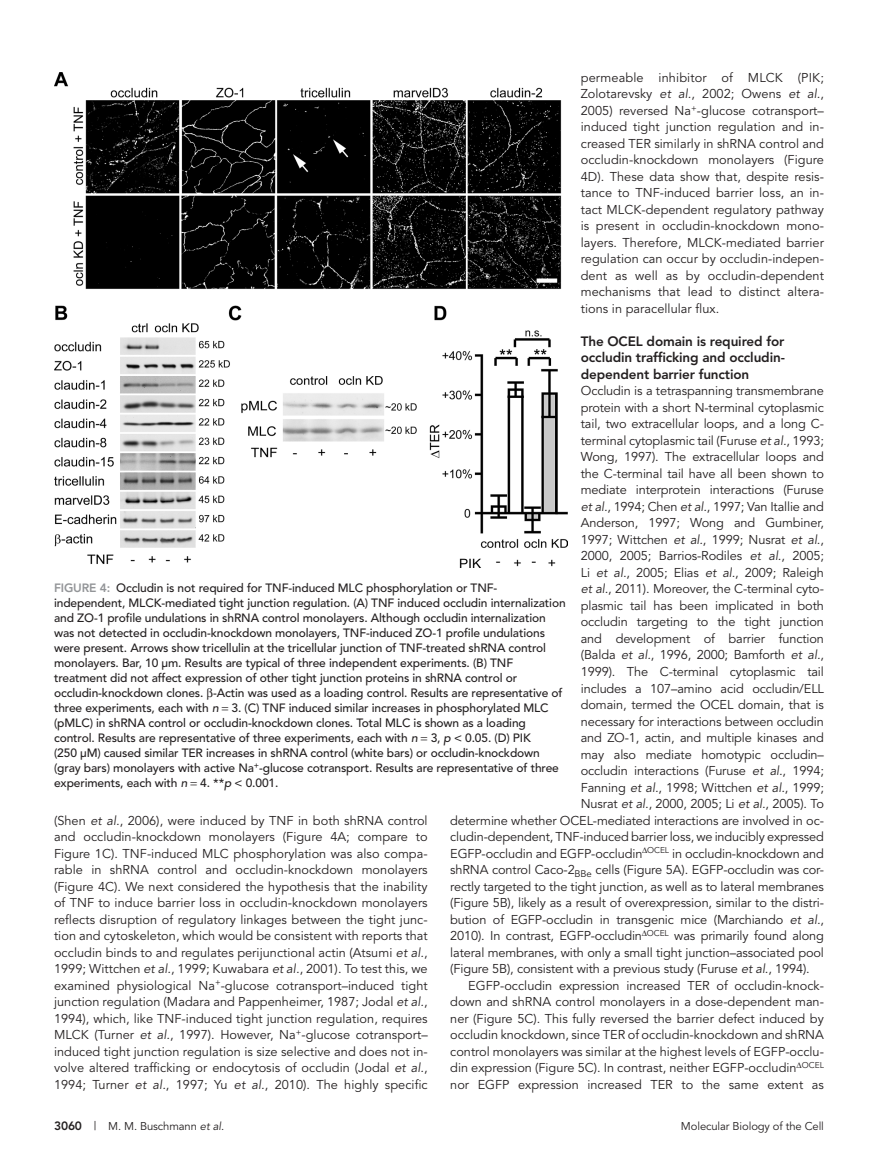
<style>
.page{position:relative;width:878px;height:1175px;background:#fff}
.page>*{position:absolute;margin:0;border:0;box-sizing:border-box;transform-origin:0 0}
.t1{font:800 13.5px/16.5px "Avenir";letter-spacing:-.01em;color:#231f20;text-align:justify}
.Para{font:12.75px/16.5px "Avenir";letter-spacing:.005em;color:#231f20;text-align:justify}
.ParaFL{font:12.75px "Avenir";letter-spacing:-.01em;color:#231f20}
.FigCaption{font:500 12px/15px "Avenir";letter-spacing:-.01em;color:#231f20}
.t2{font:11.25px "Avenir";letter-spacing:-.01em;color:#231f20}
.s1{font-style:italic}
.s2{font-weight:800;color:#939598}
.s3{font-weight:800;font-size:12px}
.s4{font-size:12px}
</style>
<div class="page">
<img style="left:54px;top:72px;width:513px;height:496px">
<p class="Para" style="left:580px;top:69px;width:245px">permeable inhibitor of MLCK (PIK; Zolotarevsky <span class="s1">et al.</span>, 2002; Owens <span class="s1">et al.</span>, 2005) reversed Na<sup>+</sup>-glucose cotransport– induced tight junction regulation and in&shy;creased TER similarly in shRNA control and occludin-knockdown monolayers (Figure 4D). These data show that, despite resis&shy;tance to TNF-induced barrier loss, an in&shy;tact MLCK-dependent regulatory pathway is present in occludin-knockdown mono&shy;layers. Therefore, MLCK-mediated barrier regulation can occur by occludin-indepen&shy;dent as well as by occludin-dependent mechanisms that lead to distinct altera&shy;tions in paracellular flux.</p>
<h2 class="t1" style="left:580px;top:333px;width:205px">The OCEL domain is required for occludin trafficking and occludin&shy;dependent barrier function</h2>
<p class="ParaFL" style="left:580px;top:383px;width:245px">Occludin is a tetraspanning transmembrane</p>
<p class="ParaFL" style="left:580px;top:400px;width:245px">protein with a short N-terminal cytoplasmic</p>
<p class="ParaFL" style="left:580px;top:416px;width:244px">tail, two extracellular loops, and a long C-</p>
<p class="ParaFL" style="left:580px;top:433px;width:245px">terminal cytoplasmic tail (Furuse <span class="s1">et al.</span>, 1993;</p>
<p class="ParaFL" style="left:580px;top:449px;width:244px">Wong, 1997). The extracellular loops and</p>
<p class="ParaFL" style="left:580px;top:466px;width:244px">the C-terminal tail have all been shown to</p>
<p class="ParaFL" style="left:580px;top:482px;width:245px">mediate interprotein interactions (Furuse</p>
<p class="ParaFL" style="left:580px;top:499px;width:245px"><span class="s1">et al.</span>, 1994; Chen <span class="s1">et al.</span>, 1997; Van Itallie and</p>
<p class="ParaFL" style="left:580px;top:515px;width:244px">Anderson, 1997; Wong and Gumbiner,</p>
<p class="ParaFL" style="left:580px;top:532px;width:244px">1997; Wittchen <span class="s1">et al.</span>, 1999; Nusrat <span class="s1">et al.</span>,</p>
<p class="ParaFL" style="left:580px;top:548px;width:244px">2000, 2005; Barrios-Rodiles <span class="s1">et al.</span>, 2005;</p>
<p class="ParaFL" style="left:580px;top:565px;width:245px">Li <span class="s1">et al.</span>, 2005; Elias <span class="s1">et al.</span>, 2009; Raleigh</p>
<p class="ParaFL" style="left:580px;top:581px;width:245px"><span class="s1">et al.</span>, 2011). Moreover, the C-terminal cyto-</p>
<p class="ParaFL" style="left:580px;top:598px;width:244px">plasmic tail has been implicated in both</p>
<p class="ParaFL" style="left:580px;top:614px;width:245px">occludin targeting to the tight junction</p>
<p class="ParaFL" style="left:580px;top:631px;width:244px">and development of barrier function</p>
<p class="ParaFL" style="left:580px;top:647px;width:245px">(Balda <span class="s1">et al.</span>, 1996, 2000; Bamforth <span class="s1">et al.</span>,</p>
<p class="ParaFL" style="left:580px;top:664px;width:244px">1999). The C-terminal cytoplasmic tail</p>
<p class="ParaFL" style="left:580px;top:680px;width:245px">includes a 107–amino acid occludin/ELL</p>
<p class="ParaFL" style="left:580px;top:697px;width:245px">domain, termed the OCEL domain, that is</p>
<p class="ParaFL" style="left:580px;top:713px;width:244px">necessary for interactions between occludin</p>
<p class="ParaFL" style="left:580px;top:730px;width:244px">and ZO-1, actin, and multiple kinases and</p>
<p class="ParaFL" style="left:580px;top:746px;width:245px">may also mediate homotypic occludin–</p>
<p class="ParaFL" style="left:580px;top:763px;width:245px">occludin interactions (Furuse <span class="s1">et al.</span>, 1994;</p>
<p class="ParaFL" style="left:580px;top:779px;width:245px">Fanning <span class="s1">et al.</span>, 1998; Wittchen <span class="s1">et al.</span>, 1999;</p>
<p class="ParaFL" style="left:580px;top:796px;width:245px">Nusrat <span class="s1">et al.</span>, 2000, 2005; Li <span class="s1">et al.</span>, 2005). To</p>
<p class="ParaFL" style="left:450px;top:812px;width:375px">determine whether OCEL-mediated interactions are involved in oc-</p>
<p class="ParaFL" style="left:450px;top:829px;width:375px">cludin-dependent, TNF-induced barrier loss, we inducibly expressed</p>
<p class="ParaFL" style="left:450px;top:845px;width:375px">EGFP-occludin and EGFP-occludin <sup>OCEL</sup> in occludin-knockdown and</p>
<p class="ParaFL" style="left:450px;top:862px;width:375px">shRNA control Caco-2<sub>BBe</sub> cells (Figure 5A). EGFP-occludin was cor-</p>
<p class="ParaFL" style="left:450px;top:878px;width:375px">rectly targeted to the tight junction, as well as to lateral membranes</p>
<p class="ParaFL" style="left:450px;top:895px;width:375px">(Figure 5B), likely as a result of overexpression, similar to the distri-</p>
<p class="ParaFL" style="left:450px;top:911px;width:375px">bution of EGFP-occludin in transgenic mice (Marchiando <span class="s1">et al.</span>,</p>
<p class="ParaFL" style="left:450px;top:928px;width:375px">2010). In contrast, EGFP-occludin <sup>OCEL</sup> was primarily found along</p>
<p class="ParaFL" style="left:450px;top:944px;width:375px">lateral membranes, with only a small tight junction–associated pool</p>
<p class="ParaFL" style="left:450px;top:961px;width:361px">(Figure 5B), consistent with a previous study (Furuse <span class="s1">et al.</span>, 1994).</p>
<p class="Para" style="left:450px;top:977px;width:375px;text-indent:18px">EGFP-occludin expression increased TER of occludin-knock&shy;down and shRNA control monolayers in a dose-dependent man&shy;ner (Figure 5C). This fully reversed the barrier defect induced by occludin knockdown, since TER of occludin-knockdown and shRNA control monolayers was similar at the highest levels of EGFP-occlu&shy;din expression (Figure 5C). In contrast, neither EGFP-occludin <sup>OCEL </sup>nor EGFP expression increased TER to the same extent as</p>
<p class="FigCaption" style="left:54px;top:580px;width:513px"><span class="s2">FIGURE 4:</span> Occludin is not required for TNF-induced MLC phosphorylation or TNF&shy;independent, MLCK-mediated tight junction regulation. (A) TNF induced occludin internalization and ZO-1 profile undulations in shRNA control monolayers. Although occludin internalization was not detected in occludin-knockdown monolayers, TNF-induced ZO-1 profile undulations were present. Arrows show tricellulin at the tricellular junction of TNF-treated shRNA control monolayers. Bar, 10 μm. Results are typical of three independent experiments. (B) TNF treatment did not affect expression of other tight junction proteins in shRNA control or occludin-knockdown clones. -Actin was used as a loading control. Results are representative of three experiments, each with <span class="s1">n</span> 3. (C) TNF induced similar increases in phosphorylated MLC (pMLC) in shRNA control or occludin-knockdown clones. Total MLC is shown as a loading control. Results are representative of three experiments, each with <span class="s1">n</span> 3, <span class="s1">p</span> &lt; 0.05. (D) PIK<br>(250 μM) caused similar TER increases in shRNA control (white bars) or occludin-knockdown (gray bars) monolayers with active Na<sup>+</sup>-glucose cotransport. Results are representative of three experiments, each with <span class="s1">n</span> 4. **<span class="s1">p</span> &lt; 0.001.</p>
<p class="Para" style="left:54px;top:812px;width:375px">(Shen <span class="s1">et al.</span>, 2006), were induced by TNF in both shRNA control and occludin-knockdown monolayers (Figure 4A; compare to Figure 1C). TNF-induced MLC phosphorylation was also compa&shy;rable in shRNA control and occludin-knockdown monolayers (Figure 4C). We next considered the hypothesis that the inability of TNF to induce barrier loss in occludin-knockdown monolayers reflects disruption of regulatory linkages between the tight junc&shy;tion and cytoskeleton, which would be consistent with reports that occludin binds to and regulates perijunctional actin (Atsumi <span class="s1">et al.</span>, 1999; Wittchen <span class="s1">et al.</span>, 1999; Kuwabara <span class="s1">et al.</span>, 2001). To test this, we examined physiological Na<sup>+</sup>-glucose cotransport–induced tight junction regulation (Madara and Pappenheimer, 1987; Jodal <span class="s1">et al.</span>, 1994), which, like TNF-induced tight junction regulation, requires MLCK (Turner <span class="s1">et al.</span>, 1997). However, Na<sup>+</sup>-glucose cotransport– induced tight junction regulation is size selective and does not in&shy;volve altered trafficking or endocytosis of occludin (Jodal <span class="s1">et al.</span>, 1994; Turner <span class="s1">et al.</span>, 1997; Yu <span class="s1">et al.</span>, 2010). The highly specific</p>
<p class="t2" style="left:54px;top:1119px;width:172px"><span class="s3">3060</span> <span class="s4">|</span> M. M. Buschmann <span class="s1">et al</span>.</p>
<p class="t2" style="left:681px;top:1119px;width:144px">Molecular Biology of the Cell</p>
</div>
